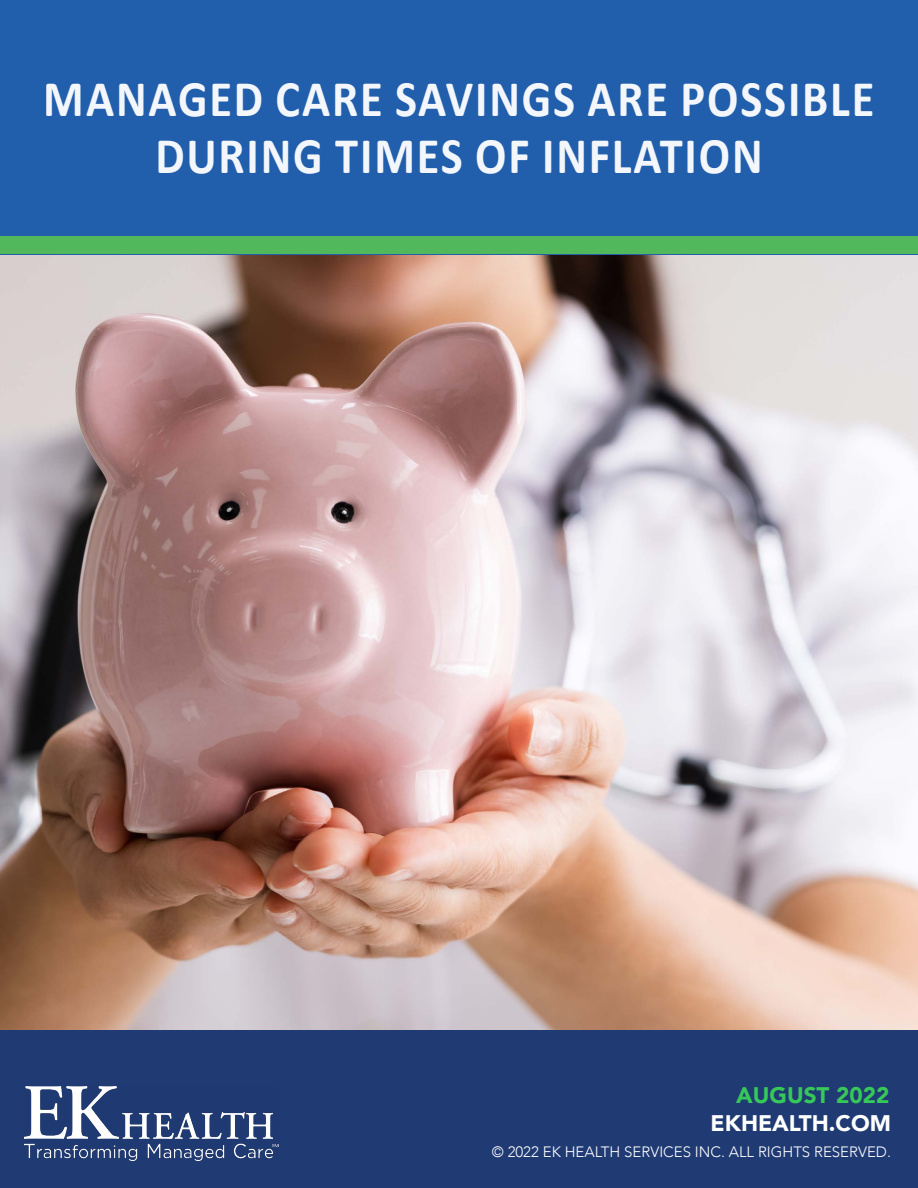
<style>
.page{position:relative;width:918px;height:1188px;background:#fff}
.page>*{position:absolute;margin:0;border:0;box-sizing:border-box;transform-origin:0 0}
.t1{font:700 51.6px/56.2px "Calibri";letter-spacing:.04em;color:#fff;text-align:center;scale:.9 1}
.t2{font:900 22.5px "Avenir";color:#fff}
.t3{font:900 22.5px "Avenir";color:#37c85a}
.t4{font:300 15px "Avenir";color:#fff}
</style>
<div class="page">
<img style="left:0;top:254px;width:918px;height:776px">
<div style="left:0;top:1030px;width:918px;height:158px;background:#203b74"></div>
<img style="left:25px;top:1087px;width:254px;height:73px">
<div style="left:0;top:0;width:918px;height:254px;background:#215eac"></div>
<div style="left:0;top:237px;width:918px;height:17px;background:#51b95c"></div>
<p class="t1" style="left:44px;top:69px;width:924px">MANAGED CARE SAVINGS ARE POSSIBLE<br>DURING TIMES OF INFLATION</p>
<p class="t3" style="left:736px;top:1076px;width:155px">AUGUST 2022</p>
<p class="t2" style="left:711px;top:1104px;width:182px">EKHEALTH.COM</p>
<p class="t4" style="left:492px;top:1142px;width:401px">© 2022 EK HEALTH SERVICES INC. ALL RIGHTS RESERVED.</p>
</div>
